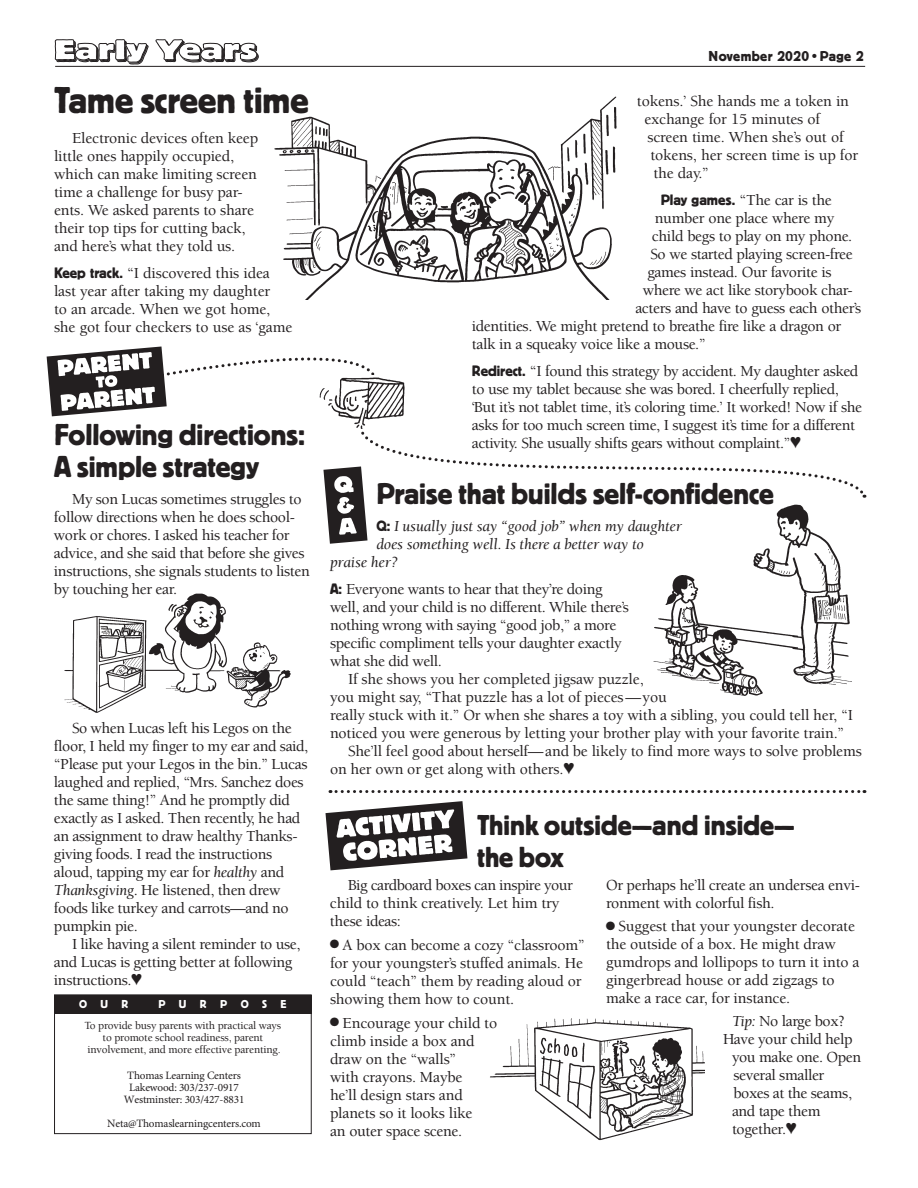
<style>
.page{position:relative;width:918px;height:1188px;background:#fff}
.page>*{position:absolute;margin:0;border:0;box-sizing:border-box;transform-origin:0 0}
.t1{font:39px "Platz";color:#231f20}
.t2{font:31.5px/31.5px "Platz";color:#231f20}
.t3{font:30px/31.5px "Platz";color:#231f20}
.t4{font:700 29.7px "Platz";color:#fff;scale:1.24 1}
.t5{font:500 15.75px/18px "Berkeley Std";letter-spacing:-.025em;color:#231f20}
.t6{font:italic 15.75px "Berkeley Std";letter-spacing:-.01em;color:#231f20}
.t7{font:15px "Platz";letter-spacing:.025em;color:#231f20}
.t8{font:12px "Platz";letter-spacing:1.125em;color:#fff}
.t9{font:500 11.25px/12px "Berkeley Std";letter-spacing:-.015em;color:#231f20;text-align:center}
.t10{font:11.25px/12px "Minion Pro";letter-spacing:-.015em;color:#231f20;text-align:center}
.s1{font-family:"Platz";font-weight:400}
.s2{font-family:"Platz";font-style:normal}
.s3{font-weight:400;font-style:italic}
</style>
<div class="page">
<svg style="left:361px;top:431px;width:506px;height:67px"></svg>
<svg style="left:55px;top:39px;width:94px;height:26px"></svg>
<svg style="left:155px;top:39px;width:104px;height:24px"></svg>
<hr style="left:55px;top:66px;width:810px;height:1px;background:#231f20">
<div style="left:54px;top:995px;width:258px;height:18px;background:#231f20"></div>
<div style="left:54px;top:994px;width:258px;height:140px;border:1px solid #231f20"></div>
<svg style="left:330px;top:790px;width:535px;height:3px"></svg>
<svg style="left:323px;top:466px;width:45px;height:78px"></svg>
<svg style="left:326px;top:801px;width:141px;height:69px"></svg>
<svg style="left:47px;top:346px;width:328px;height:70px"></svg>
<img style="left:274px;top:96px;width:343px;height:203px">
<img style="left:490px;top:1018px;width:214px;height:123px">
<img style="left:64px;top:593px;width:227px;height:120px">
<img style="left:316px;top:375px;width:89px;height:54px">
<img style="left:653px;top:575px;width:97px;height:121px">
<img style="left:750px;top:504px;width:102px;height:192px">
<h1 class="t4" style="left:54px;top:33px;width:165px">Early Years</h1>
<h1 class="t7" style="left:709px;top:48px;width:157px">November 2020•Page 2</h1>
<h2 class="t1" style="left:54px;top:79px;width:256px">Tame screen time</h2>
<p class="t5" style="left:637px;top:92px;width:214px">tokens.’ She hands me a token in</p>
<p class="t5" style="left:644px;top:110px;width:177px">exchange for 15 minutes of</p>
<p class="t5" style="left:647px;top:128px;width:198px">screen time. When she’s out of</p>
<p class="t5" style="left:650px;top:146px;width:209px">tokens, her screen time is up for</p>
<p class="t5" style="left:653px;top:164px;width:57px">the day.”</p>
<p class="t5" style="left:661px;top:191px;width:173px"><span class="s1">Play games.</span> “The car is the</p>
<p class="t5" style="left:655px;top:209px;width:181px">number one place where my</p>
<p class="t5" style="left:652px;top:227px;width:202px">child begs to play on my phone.</p>
<p class="t5" style="left:650px;top:245px;width:204px">So we started playing screen-free</p>
<p class="t5" style="left:647px;top:263px;width:186px">games instead. Our favorite is</p>
<p class="t5" style="left:643px;top:281px;width:211px">where we act like storybook char-</p>
<p class="t5" style="left:635px;top:299px;width:227px">acters and have to guess each other’s</p>
<p class="t5" style="left:472px;top:317px;width:371px">identities. We might pretend to breathe fire like a dragon or</p>
<p class="t5" style="left:472px;top:335px;width:235px">talk in a squeaky voice like a mouse.”</p>
<p class="t5" style="left:472px;top:362px;width:392px"><span class="s1">Redirect.</span> “I found this strategy by accident. My daughter asked to use my tablet because she was bored. I cheerfully replied, ‘But it’s not tablet time, it’s coloring time.’ It worked! Now if she asks for too much screen time, I suggest it’s time for a different activity. She usually shifts gears without complaint.”♥</p>
<h2 class="t2" style="left:376px;top:477px;width:399px">Praise that builds self-confidence</h2>
<p class="t6" style="left:376px;top:517px;width:307px"><span class="s2">Q:</span> I usually just say “good job” when my daughter</p>
<p class="t6" style="left:376px;top:535px;width:269px">does something well. Is there a better way to</p>
<p class="t6" style="left:330px;top:553px;width:69px">praise her?</p>
<p class="t5" style="left:330px;top:580px;width:274px"><span class="s1">A:</span> Everyone wants to hear that they’re doing</p>
<p class="t5" style="left:330px;top:598px;width:300px">well, and your child is no different. While there’s</p>
<p class="t5" style="left:330px;top:616px;width:288px">nothing wrong with saying “good job,” a more</p>
<p class="t5" style="left:330px;top:634px;width:293px">specific compliment tells your daughter exactly</p>
<p class="t5" style="left:330px;top:652px;width:113px">what she did well.</p>
<p class="t5" style="left:348px;top:670px;width:297px">If she shows you her completed jigsaw puzzle,</p>
<p class="t5" style="left:330px;top:688px;width:338px">you might say, “That puzzle has a lot of pieces—you</p>
<p class="t5" style="left:330px;top:706px;width:524px">really stuck with it.” Or when she shares a toy with a sibling, you could tell her, “I</p>
<p class="t5" style="left:330px;top:724px;width:516px">noticed you were generous by letting your brother play with your favorite train.”</p>
<p class="t5" style="left:348px;top:742px;width:515px">She’ll feel good about herself—and be likely to find more ways to solve problems</p>
<p class="t5" style="left:330px;top:760px;width:246px">on her own or get along with others.♥</p>
<h2 class="t3" style="left:477px;top:809px;width:319px">Think outside—and inside— the box</h2>
<p class="t5" style="left:330px;top:876px;width:245px;text-indent:18px">Big cardboard boxes can inspire your child to think creatively. Let him try these ideas:</p>
<p class="t5" style="left:330px;top:936px;width:256px">● A box can become a cozy “classroom” for your youngster’s stuffed animals. He could “teach” them by reading aloud or showing them how to count.</p>
<p class="t5" style="left:330px;top:1014px;width:169px">● Encourage your child to climb inside a box and draw on the “walls”<br>with crayons. Maybe<br>he’ll design stars and planets so it looks like<br>an outer space scene.</p>
<p class="t5" style="left:54px;top:129px;width:206px;text-indent:18px">Electronic devices often keep little ones happily occupied, which can make limiting screen time a challenge for busy par&shy;ents. We asked parents to share their top tips for cutting back, and here’s what they told us.</p>
<p class="t5" style="left:54px;top:264px;width:240px"><span class="s1">Keep track.</span> “I discovered this idea last year after taking my daughter<br>to an arcade. When we got home, she got four checkers to use as ‘game</p>
<h2 class="t2" style="left:54px;top:419px;width:253px">Following directions:<br>A simple strategy</h2>
<p class="t5" style="left:54px;top:490px;width:257px;text-indent:18px">My son Lucas sometimes struggles to follow directions when he does school&shy;work or chores. I asked his teacher for advice, and she said that before she gives instructions, she signals students to listen by touching her ear.</p>
<p class="t5" style="left:72px;top:720px;width:221px">So when Lucas left his Legos on the</p>
<p class="t5" style="left:54px;top:738px;width:256px">floor, I held my finger to my ear and said,</p>
<p class="t5" style="left:54px;top:756px;width:255px">“Please put your Legos in the bin.” Lucas</p>
<p class="t5" style="left:54px;top:774px;width:251px">laughed and replied, “Mrs. Sanchez does</p>
<p class="t5" style="left:54px;top:792px;width:237px">the same thing!” And he promptly did</p>
<p class="t5" style="left:54px;top:810px;width:248px">exactly as I asked. Then recently, he had</p>
<p class="t5" style="left:54px;top:828px;width:245px">an assignment to draw healthy Thanks-</p>
<p class="t5" style="left:54px;top:846px;width:220px">giving foods. I read the instructions</p>
<p class="t5" style="left:54px;top:864px;width:232px">aloud, tapping my ear for <span class="s3">healthy</span> and</p>
<p class="t5" style="left:54px;top:882px;width:228px"><span class="s3">Thanksgiving</span>. He listened, then drew</p>
<p class="t5" style="left:54px;top:900px;width:236px">foods like turkey and carrots—and no</p>
<p class="t5" style="left:54px;top:918px;width:85px">pumpkin pie.</p>
<p class="t5" style="left:72px;top:936px;width:230px">I like having a silent reminder to use,</p>
<p class="t5" style="left:54px;top:954px;width:240px">and Lucas is getting better at following</p>
<p class="t5" style="left:54px;top:972px;width:90px">instructions.♥</p>
<p class="t5" style="left:606px;top:876px;width:255px">Or perhaps he’ll create an undersea envi&shy;ronment with colorful fish.</p>
<p class="t5" style="left:606px;top:917px;width:255px">● Suggest that your youngster decorate the outside of a box. He might draw gumdrops and lollipops to turn it into a gingerbread house or add zigzags to make a race car, for instance.</p>
<p class="t5" style="left:732px;top:1012px;width:115px"><span class="s3">Tip:</span> No large box?</p>
<p class="t5" style="left:723px;top:1030px;width:131px">Have your child help</p>
<p class="t5" style="left:732px;top:1048px;width:131px">you make one. Open</p>
<p class="t5" style="left:733px;top:1066px;width:92px">several smaller</p>
<p class="t5" style="left:733px;top:1084px;width:120px">boxes at the seams,</p>
<p class="t5" style="left:732px;top:1102px;width:90px">and tape them</p>
<p class="t5" style="left:732px;top:1120px;width:66px">together.♥</p>
<p class="t8" style="left:79px;top:998px;width:51px">OUR</p>
<p class="t8" style="left:158px;top:998px;width:130px">PURPOSE</p>
<p class="t9" style="left:85px;top:1019px;width:198px">To provide busy parents with practical ways to promote school readiness, parent involvement, and more effective parenting.</p>
<p class="t10" style="left:124px;top:1070px;width:122px">Thomas Learning Centers<br>Lakewood: 303/237-0917<br>Westminster: 303/427-8831</p>
<p class="t10" style="left:107px;top:1118px;width:155px">Neta@Thomaslearningcenters.com</p>
</div>
